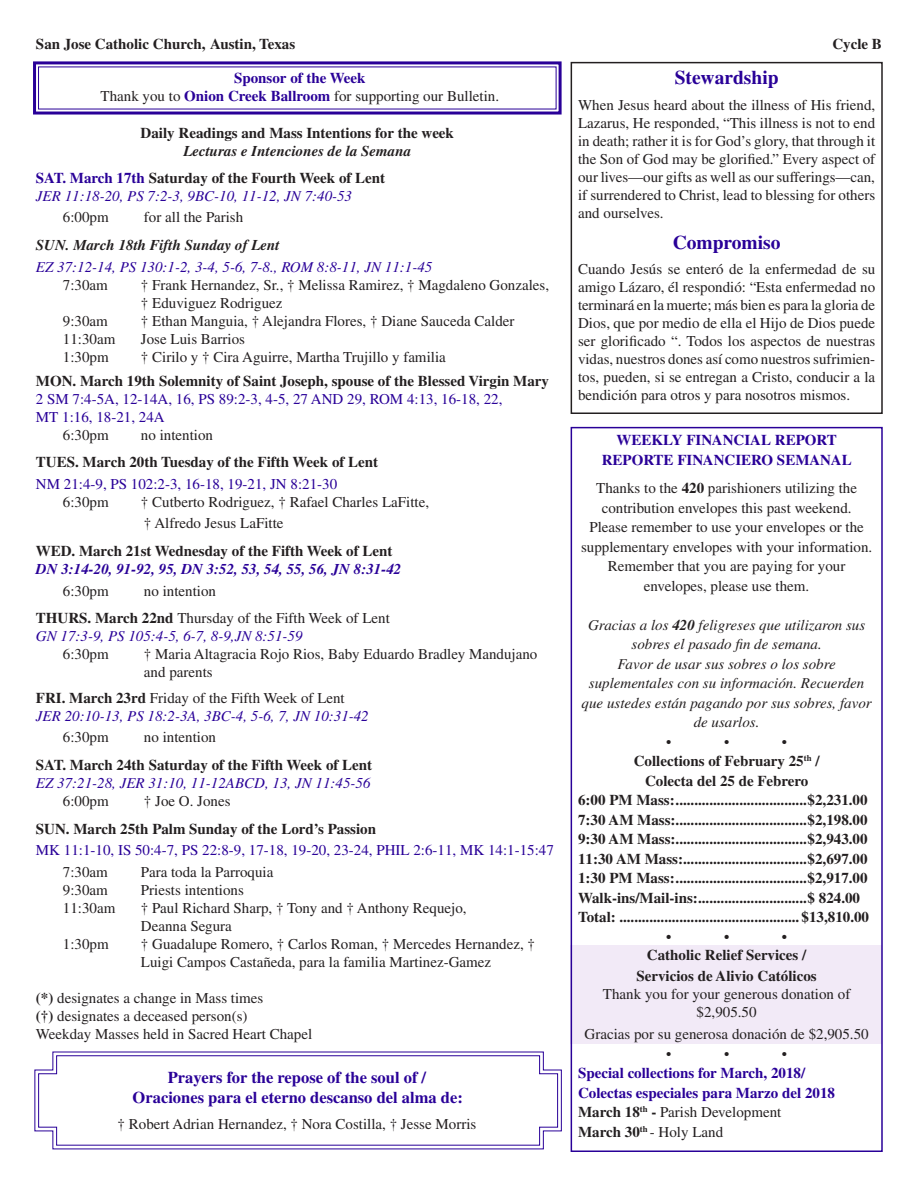
<style>
.page{position:relative;width:918px;height:1188px;background:#fff}
.page>*{position:absolute;margin:0;border:0;box-sizing:border-box;transform-origin:0 0}
.t1{font:700 19.5px "Times LT Std";color:#290098}
.t2{font:700 16.5px/19.8px "Times LT Std";color:#290098;text-align:center}
.t3{font:15px/18px "Times LT Std";color:#231f20}
.t4{font:700 15px/18px "Times LT Std";color:#231f20}
.t5{font:italic 15px/18px "Times LT Std";color:#290098}
.t6{font:italic 15px/19.5px "Times LT Std";color:#231f20;text-align:center}
.t7{font:15px/18px "Times LT Std";color:#290098}
.t8{font:700 15px/19.5px "Times LT Std";color:#290098;text-align:center}
.t9{font:italic 700 15px "Times LT Std";color:#231f20}
.t10{font:italic 700 15px "Times LT Std";color:#290098}
.s1{font-weight:700;color:#290098}
.s2{font-weight:700;font-style:normal}
.s3{font-weight:700;font-style:normal;color:#231f20}
.s4{font-weight:700}
.s5{font-style:normal;color:#231f20}
.s6{color:#231f20}
.s7{font-weight:400;color:#231f20}
</style>
<div class="page">
<div style="left:571px;top:946px;width:311px;height:98px;background:#f2eaf7"></div>
<svg style="left:33px;top:61px;width:529px;height:54px"></svg>
<div style="left:571px;top:427px;width:312px;height:725px;border:2px solid #290098"></div>
<div style="left:571px;top:62px;width:312px;height:352px;border:2px solid #231f20"></div>
<svg style="left:34px;top:1051px;width:528px;height:99px"></svg>
<svg style="left:38px;top:1055px;width:520px;height:91px"></svg>
<p class="t4" style="left:36px;top:35px;width:261px">San Jose Catholic Church, Austin, Texas</p>
<p class="t4" style="left:832px;top:35px;width:51px">Cycle B</p>
<p class="t3" style="left:101px;top:69px;width:400px;text-align:center"><span class="s1">Sponsor of the Week<br></span>Thank you to <span class="s1">Onion Creek Ballroom</span> for supporting our Bulletin.</p>
<p class="t4" style="left:141px;top:124px;width:315px">Daily Readings and Mass Intentions for the week</p>
<p class="t9" style="left:183px;top:142px;width:229px">Lecturas e Intenciones de la Semana</p>
<p class="t5" style="left:36px;top:169px;width:351px"><span class="s2">SAT. March 17th</span> <span class="s3">Saturday of the Fourth Week of Lent<br></span>JER 11:18-20, PS 7:2-3, 9BC-10, 11-12, JN 7:40-53</p>
<p class="t3" style="left:63px;top:208px;width:47px">6:00pm</p>
<p class="t3" style="left:144px;top:208px;width:101px">for all the Parish</p>
<p class="t9" style="left:36px;top:236px;width:245px">SUN. March 18th Fifth Sunday of Lent</p>
<p class="t5" style="left:36px;top:258px;width:398px">EZ 37:12-14, PS 130:1-2, 3-4, 5-6, 7-8., ROM 8:8-11, JN 11:1-45</p>
<p class="t3" style="left:63px;top:276px;width:46px">7:30am</p>
<p class="t3" style="left:141px;top:276px;width:410px">† Frank Hernandez, Sr., † Melissa Ramirez, † Magdaleno Gonzales, † Eduviguez Rodriguez</p>
<p class="t3" style="left:63px;top:312px;width:46px">9:30am</p>
<p class="t3" style="left:141px;top:312px;width:375px">† Ethan Manguia, † Alejandra Flores, † Diane Sauceda Calder</p>
<p class="t3" style="left:63px;top:330px;width:54px">11:30am</p>
<p class="t3" style="left:141px;top:330px;width:106px">Jose Luis Barrios</p>
<p class="t3" style="left:63px;top:348px;width:47px">1:30pm</p>
<p class="t3" style="left:141px;top:348px;width:306px">† Cirilo y † Cira Aguirre, Martha Trujillo y familia</p>
<p class="t4" style="left:36px;top:371px;width:515px">MON. March 19th Solemnity of Saint Joseph, spouse of the Blessed Virgin Mary</p>
<p class="t7" style="left:36px;top:390px;width:468px">2 SM 7:4-5A, 12-14A, 16, PS 89:2-3, 4-5, 27 AND 29, ROM 4:13, 16-18, 22,<br>MT 1:16, 18-21, 24A</p>
<p class="t3" style="left:63px;top:426px;width:47px">6:30pm</p>
<p class="t3" style="left:141px;top:426px;width:74px">no intention</p>
<p class="t4" style="left:36px;top:453px;width:344px">TUES. March 20th Tuesday of the Fifth Week of Lent</p>
<p class="t7" style="left:36px;top:475px;width:303px">NM 21:4-9, PS 102:2-3, 16-18, 19-21, JN 8:21-30</p>
<p class="t3" style="left:63px;top:493px;width:47px">6:30pm</p>
<p class="t3" style="left:141px;top:491px;width:290px;line-height:21.6px">† Cutberto Rodriguez, † Rafael Charles LaFitte, † Alfredo Jesus LaFitte</p>
<p class="t4" style="left:36px;top:542px;width:358px">WED. March 21st Wednesday of the Fifth Week of Lent</p>
<p class="t10" style="left:36px;top:560px;width:367px">DN 3:14-20, 91-92, 95, DN 3:52, 53, 54, 55, 56, JN 8:31-42</p>
<p class="t3" style="left:63px;top:582px;width:47px">6:30pm</p>
<p class="t3" style="left:36px;top:577px;width:355px;line-height:27.6px;text-indent:108px">no intention<br><span class="s4">THURS. March 22nd</span> Thursday of the Fifth Week of Lent</p>
<p class="t5" style="left:36px;top:627px;width:268px">GN 17:3-9, PS 105:4-5, 6-7, 8-9,JN 8:51-59</p>
<p class="t3" style="left:63px;top:645px;width:47px">6:30pm</p>
<p class="t3" style="left:144px;top:645px;width:395px">† Maria Altagracia Rojo Rios, Baby Eduardo Bradley Mandujano and parents</p>
<p class="t5" style="left:36px;top:689px;width:334px"><span class="s3">FRI. March 23rd</span> <span class="s5">Friday of the Fifth Week of Lent<br></span>JER 20:10-13, PS 18:2-3A, 3BC-4, 5-6, 7, JN 10:31-42</p>
<p class="t3" style="left:63px;top:728px;width:47px">6:30pm</p>
<p class="t3" style="left:144px;top:728px;width:74px">no intention</p>
<p class="t4" style="left:36px;top:756px;width:338px">SAT. March 24th Saturday of the Fifth Week of Lent</p>
<p class="t5" style="left:36px;top:774px;width:336px">EZ 37:21-28, JER 31:10, 11-12ABCD, 13, JN 11:45-56</p>
<p class="t3" style="left:63px;top:792px;width:47px">6:00pm</p>
<p class="t3" style="left:144px;top:792px;width:88px">† Joe O. Jones</p>
<p class="t4" style="left:36px;top:819px;width:342px">SUN. March 25th Palm Sunday of the Lord’s Passion</p>
<p class="t7" style="left:36px;top:841px;width:519px">MK 11:1-10, IS 50:4-7, PS 22:8-9, 17-18, 19-20, 23-24, PHIL 2:6-11, MK 14:1-15:47</p>
<p class="t3" style="left:63px;top:863px;width:46px">7:30am</p>
<p class="t3" style="left:141px;top:863px;width:134px">Para toda la Parroquia</p>
<p class="t3" style="left:63px;top:881px;width:47px">9:30am</p>
<p class="t3" style="left:141px;top:881px;width:104px">Priests intentions</p>
<p class="t3" style="left:63px;top:899px;width:54px">11:30am</p>
<p class="t3" style="left:141px;top:899px;width:327px">† Paul Richard Sharp, † Tony and † Anthony Requejo,<br>Deanna Segura</p>
<p class="t3" style="left:63px;top:935px;width:47px">1:30pm</p>
<p class="t3" style="left:141px;top:935px;width:396px">† Guadalupe Romero, † Carlos Roman, † Mercedes Hernandez, †<br>Luigi Campos Castañeda, para la familia Martinez-Gamez</p>
<p class="t3" style="left:36px;top:989px;width:278px"><span class="s4">(*)</span> designates a change in Mass times<br><span class="s4">(†)</span> designates a deceased person(s)<br>Weekday Masses held in Sacred Heart Chapel</p>
<p class="t2" style="left:133px;top:1068px;width:332px">Prayers for the repose of the soul of /<br>Oraciones para el eterno descanso del alma de:</p>
<p class="t3" style="left:118px;top:1115px;width:360px">† Robert Adrian Hernandez, † Nora Costilla, † Jesse Morris</p>
<h1 class="t1" style="left:675px;top:66px;width:106px">Stewardship</h1>
<p class="t3" style="left:578px;top:96px;width:299px;text-align:justify">When Jesus heard about the illness of His friend, Lazarus, He responded, “This illness is not to end in death; rather it is for God’s glory, that through it the Son of God may be glorified.” Every aspect of our lives—our gifts as well as our sufferings—can, if surrendered to Christ, lead to blessing for others and ourselves.</p>
<h1 class="t1" style="left:673px;top:230px;width:109px">Compromiso</h1>
<p class="t3" style="left:578px;top:260px;width:299px;text-align:justify">Cuando Jesús se enteró de la enfermedad de su amigo Lázaro, él respondió: “Esta enfermedad no terminará en la muerte; más bien es para la gloria de Dios, que por medio de ella el Hijo de Dios puede ser glorificado “. Todos los aspectos de nuestras vidas, nuestros dones así como nuestros sufrimien&shy;tos, pueden, si se entregan a Cristo, conducir a la bendición para otros y para nosotros mismos.</p>
<p class="t8" style="left:602px;top:429px;width:252px;line-height:20.2px">WEEKLY FINANCIAL REPORT<br>REPORTE FINANCIERO SEMANAL</p>
<p class="t3" style="left:581px;top:479px;width:293px;line-height:19.5px;text-align:center">Thanks to the <span class="s4">420</span> parishioners utilizing the contribution envelopes this past weekend.<br>Please remember to use your envelopes or the supplementary envelopes with your information.<br>Remember that you are paying for your envelopes, please use them.</p>
<p class="t6" style="left:582px;top:615px;width:292px">Gracias a los <span class="s4">420</span> feligreses que utilizaron sus sobres el pasado fin de semana.<br>Favor de usar sus sobres o los sobre suplementales con su información. Recuerden que ustedes están pagando por sus sobres, favor de usarlos.</p>
<p class="t3" style="left:666px;top:733px;width:7px">•</p>
<p class="t3" style="left:724px;top:733px;width:7px">•</p>
<p class="t3" style="left:782px;top:733px;width:7px">•</p>
<p class="t4" style="left:634px;top:752px;width:187px">Collections of February 25<sup>th</sup> /</p>
<p class="t4" style="left:645px;top:771px;width:165px">Colecta del 25 de Febrero</p>
<p class="t4" style="left:578px;top:791px;width:291px">6:00 PM Mass:...................................$2,231.00</p>
<p class="t4" style="left:578px;top:810px;width:291px">7:30 AM Mass:...................................$2,198.00</p>
<p class="t4" style="left:578px;top:830px;width:291px">9:30 AM Mass:...................................$2,943.00</p>
<p class="t4" style="left:578px;top:849px;width:291px">11:30 AM Mass:.................................$2,697.00</p>
<p class="t4" style="left:578px;top:869px;width:291px">1:30 PM Mass:...................................$2,917.00</p>
<p class="t4" style="left:578px;top:888px;width:283px">Walk-ins/Mail-ins:.............................$ 824.00</p>
<p class="t4" style="left:578px;top:908px;width:292px">Total: ................................................ $13,810.00</p>
<p class="t4" style="left:666px;top:927px;width:7px">•</p>
<p class="t4" style="left:724px;top:927px;width:7px">•</p>
<p class="t4" style="left:647px;top:927px;width:161px;text-indent:135px">•<br>Catholic Relief Services /</p>
<p class="t4" style="left:637px;top:967px;width:182px">Servicios de Alivio Católicos</p>
<p class="t3" style="left:603px;top:985px;width:249px;text-align:center">Thank you for your generous donation of $2,905.50</p>
<p class="t3" style="left:666px;top:1024px;width:204px;line-height:19.5px;text-indent:-82px">Gracias por su generosa donación de $2,905.50 •</p>
<p class="t3" style="left:724px;top:1044px;width:7px">•</p>
<p class="t3" style="left:782px;top:1044px;width:7px">•</p>
<p class="t8" style="left:578px;top:1063px;width:259px;text-align:left">Special collections for March, 2018/<br>Colectas especiales para Marzo del 2018<br><span class="s6">March 18</span><sup>th</sup> <span class="s6">-</span> <span class="s7">Parish Development<br></span><span class="s6">March 30</span><sup>th</sup> <span class="s7">- Holy Land</span></p>
</div>
